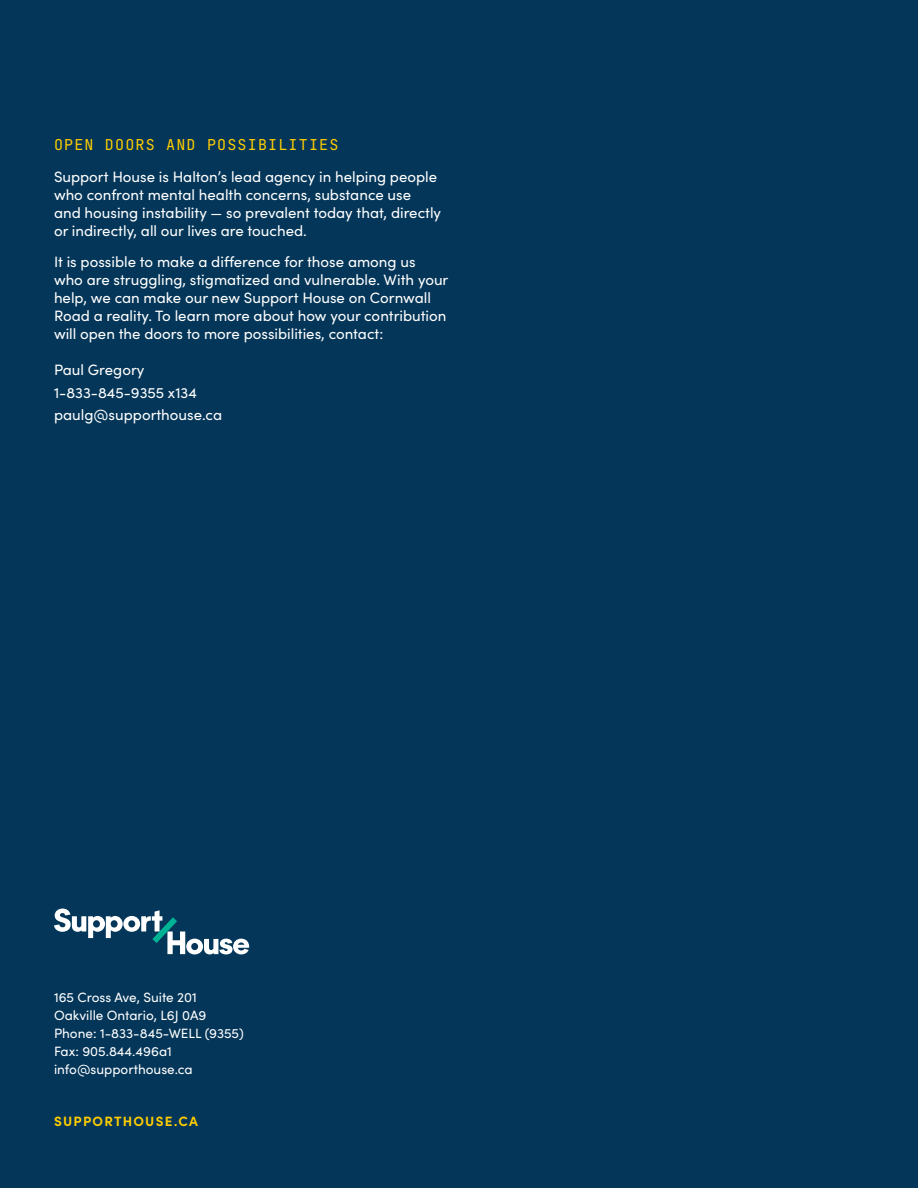
<style>
.page{position:relative;width:918px;height:1188px;background:#043659}
.page>*{position:absolute;margin:0;border:0;box-sizing:border-box;transform-origin:0 0}
.t1{font:15px/18px "Sofia Pro";color:#fff}
.t2{font:15px "Jet Brains Mono";letter-spacing:.08em;color:#ffcd00}
.t3{font:13.5px/18px "Sofia Pro";color:#fff}
.t4{font:700 13.5px "Sofia Pro";letter-spacing:.09em;color:#ffcd00}
</style>
<div class="page">
<svg style="left:54px;top:909px;width:195px;height:45px"></svg>
<p class="t2" style="left:54px;top:135px;width:286px">OPEN DOORS AND POSSIBILITIES</p>
<p class="t1" style="left:54px;top:167px;width:389px">Support House is Halton’s lead agency in helping people who confront mental health concerns, substance use and housing instability — so prevalent today that, directly or indirectly, all our lives are touched.</p>
<p class="t1" style="left:54px;top:252px;width:396px">It is possible to make a difference for those among us<br>who are struggling, stigmatized and vulnerable. With your help, we can make our new Support House on Cornwall Road a reality. To learn more about how your contribution will open the doors to more possibilities, contact:</p>
<p class="t1" style="left:54px;top:358px;width:170px;line-height:22.5px">Paul Gregory<br>1-833-845-9355 x134 paulg@supporthouse.ca</p>
<p class="t3" style="left:54px;top:987px;width:191px">165 Cross Ave, Suite 201<br>Oakville Ontario, L6J 0A9<br>Phone: 1-833-845-WELL (9355)<br>Fax: 905.844.496a1 info@supporthouse.ca</p>
<p class="t4" style="left:54px;top:1111px;width:145px">SUPPORTHOUSE.CA</p>
</div>
